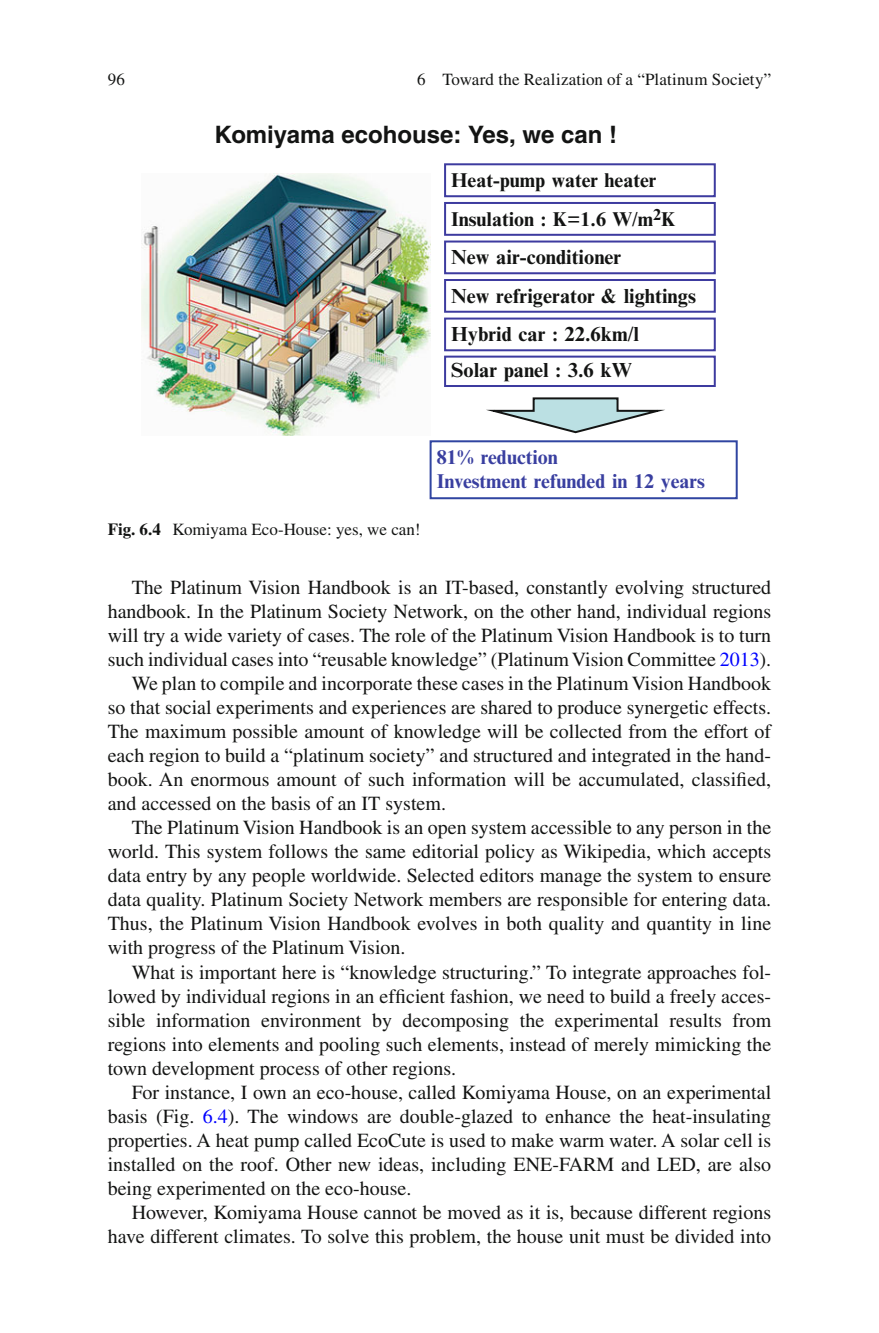
<style>
.page{position:relative;width:879px;height:1333px;background:#fff}
.page>*{position:absolute;margin:0;border:0;box-sizing:border-box;transform-origin:0 0}
.t1{font:700 24px "Helvetica";color:#131413}
.t2{font:700 20.4px "Times New Roman";color:#131413}
.t3{font:20px "Times";color:#131413}
.t4{font:700 20px/38.6px "Times New Roman";color:#131413}
.t5{font:700 20px/24px "Times New Roman";color:#393fa0}
.t6{font:17px "Times";color:#131413}
.s1{font-size:20px}
.s2{font-weight:700}
.s3{color:#00f}
</style>
<div class="page">
<div style="left:429px;top:440px;width:308px;height:59px;border:2px solid #3045a1"></div>
<svg style="left:491px;top:397px;width:174px;height:37px"></svg>
<div style="left:444px;top:355px;width:272px;height:32px;border:2px solid #3d3b9f"></div>
<div style="left:444px;top:163px;width:272px;height:34px;border:2px solid #3d3b9f"></div>
<div style="left:444px;top:202px;width:272px;height:34px;border:2px solid #3d3b9f"></div>
<div style="left:444px;top:240px;width:272px;height:34px;border:2px solid #3d3b9f"></div>
<div style="left:444px;top:317px;width:272px;height:34px;border:2px solid #3d3b9f"></div>
<div style="left:444px;top:279px;width:272px;height:34px;border:2px solid #3d3b9f"></div>
<img style="left:141px;top:174px;width:289px;height:261px">
<p class="t6" style="left:108px;top:73px;width:19px">96</p>
<p class="t6" style="left:417px;top:73px;width:356px">6 Toward the Realization of a “Platinum Society ”</p>
<p class="t1" style="left:214px;top:125px;width:404px">Komiyama ecohouse: Yes, we can !</p>
<p class="t4" style="left:451px;top:163px;width:226px">Heat-pump water heater<br>Insulation : K=1.6 W/m<sup>2</sup>K</p>
<p class="t2" style="left:451px;top:250px;width:172px">New air-conditioner</p>
<p class="t2" style="left:451px;top:288px;width:246px">New refrigerator &amp; lightings</p>
<p class="t2" style="left:451px;top:327px;width:189px">Hybrid car <span class="s1">:</span> 22.6km/l</p>
<p class="t2" style="left:451px;top:362px;width:182px">Solar panel : 3.6 kW</p>
<p class="t5" style="left:437px;top:447px;width:270px">81% reduction<br>Investment refunded in 12 years</p>
<p class="t6" style="left:108px;top:523px;width:314px"><span class="s2">Fig. 6.4</span> Komiyama Eco-House: yes, we can!</p>
<p class="t3" style="left:132px;top:580px;width:641px">The Platinum Vision Handbook is an IT-based, constantly evolving structured</p>
<p class="t3" style="left:108px;top:604px;width:665px">handbook. In the Platinum Society Network , on the other hand, individual regions</p>
<p class="t3" style="left:108px;top:628px;width:665px">will try a wide variety of cases. The role of the Platinum Vision Handbook is to turn</p>
<p class="t3" style="left:108px;top:652px;width:665px">such individual cases into “reusable knowledge” (Platinum Vision Committee <span class="s3">2013</span> ).</p>
<p class="t3" style="left:132px;top:676px;width:641px">We plan to compile and incorporate these cases in the Platinum Vision Handbook</p>
<p class="t3" style="left:108px;top:700px;width:665px">so that social experiments and experiences are shared to produce synergetic effects.</p>
<p class="t3" style="left:108px;top:724px;width:665px">The maximum possible amount of knowledge will be collected from the effort of</p>
<p class="t3" style="left:108px;top:748px;width:665px">each region to build a “platinum society” and structured and integrated in the hand-</p>
<p class="t3" style="left:108px;top:772px;width:665px">book. An enormous amount of such information will be accumulated, classified,</p>
<p class="t3" style="left:108px;top:796px;width:340px">and accessed on the basis of an IT system.</p>
<p class="t3" style="left:132px;top:820px;width:641px">The Platinum Vision Handbook is an open system accessible to any person in the</p>
<p class="t3" style="left:108px;top:844px;width:665px">world. This system follows the same editorial policy as Wikipedia, which accepts</p>
<p class="t3" style="left:108px;top:868px;width:665px">data entry by any people worldwide. Selected editors manage the system to ensure</p>
<p class="t3" style="left:108px;top:892px;width:665px">data quality. Platinum Society Network members are responsible for entering data.</p>
<p class="t3" style="left:108px;top:916px;width:665px">Thus, the Platinum Vision Handbook evolves in both quality and quantity in line</p>
<p class="t3" style="left:108px;top:940px;width:299px">with progress of the Platinum Vision.</p>
<p class="t3" style="left:132px;top:964px;width:641px">What is important here is “knowledge structuring .” To integrate approaches fol-</p>
<p class="t3" style="left:108px;top:988px;width:665px">lowed by individual regions in an efficient fashion, we need to build a freely acces-</p>
<p class="t3" style="left:108px;top:1012px;width:665px">sible information environment by decomposing the experimental results from</p>
<p class="t3" style="left:108px;top:1036px;width:665px">regions into elements and pooling such elements, instead of merely mimicking the</p>
<p class="t3" style="left:108px;top:1060px;width:350px">town development process of other regions.</p>
<p class="t3" style="left:132px;top:1084px;width:641px">For instance, I own an eco-house, called Komiyama House , on an experimental</p>
<p class="t3" style="left:108px;top:1108px;width:665px">basis (Fig. <span class="s3">6.4</span> ). The windows are double-glazed to enhance the heat-insulating</p>
<p class="t3" style="left:108px;top:1132px;width:665px">properties. A heat pump called EcoCute is used to make warm water. A solar cell is</p>
<p class="t3" style="left:108px;top:1156px;width:665px">installed on the roof. Other new ideas, including ENE-FARM and LED, are also</p>
<p class="t3" style="left:108px;top:1180px;width:305px">being experimented on the eco-house.</p>
<p class="t3" style="left:132px;top:1204px;width:641px">However, Komiyama House cannot be moved as it is, because different regions</p>
<p class="t3" style="left:108px;top:1228px;width:665px">have different climates. To solve this problem, the house unit must be divided into</p>
</div>
